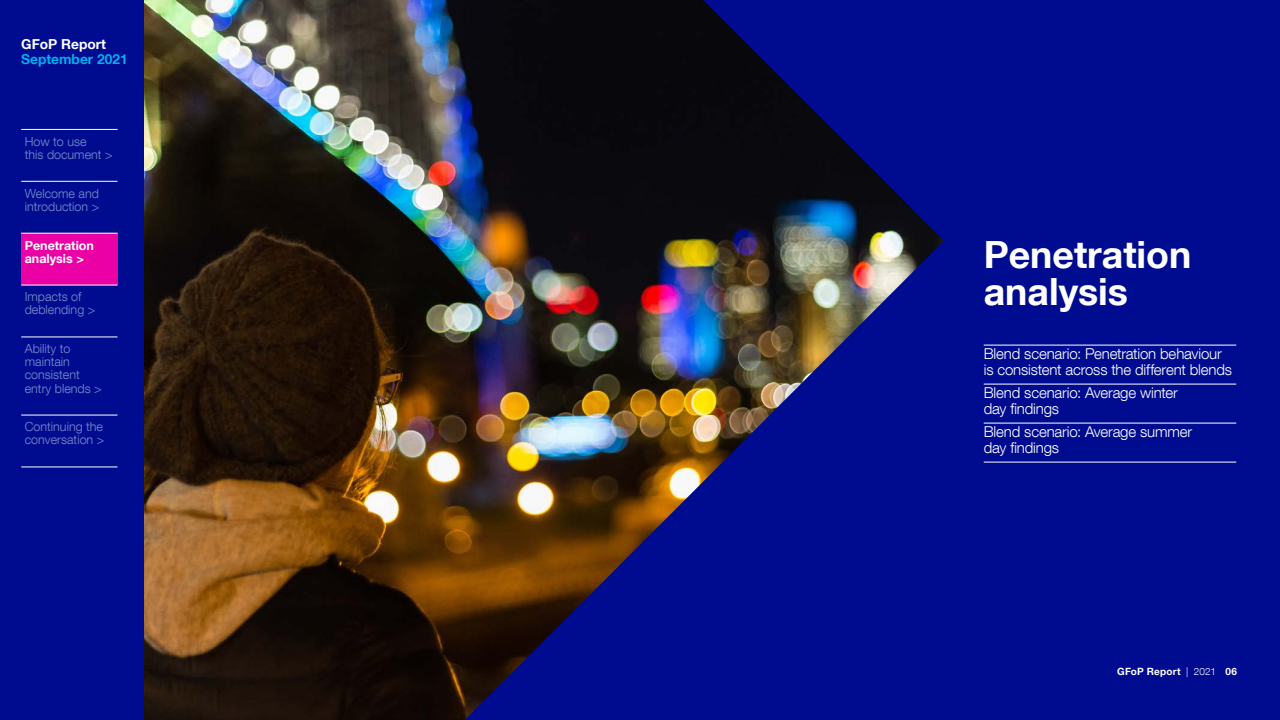
<style>
.page{position:relative;width:1280px;height:720px;background:#000c90}
.page>*{position:absolute;margin:0;border:0;box-sizing:border-box;transform-origin:0 0}
.t1{font:700 37.5px/37.5px "Helvetica Neue LT Com";color:#fff}
.t2{font:300 15px/15.8px "Helvetica Neue LT Com";letter-spacing:-.01em;color:#fff}
.t3{font:700 13.75px "Helvetica Neue LT Com";color:#03aef0}
.t4{font:700 13.75px "Helvetica Neue LT Com";color:#fff}
.t5{font:300 12.5px/13.1px "Helvetica Neue LT Com";color:#7c8bc9}
.t6{font:700 12.5px/13.1px "Helvetica Neue LT Com";color:#fff}
.t7{font:700 10px "Helvetica Neue LT Com";letter-spacing:.02em;color:#fff}
.s1{font-weight:300}
.s2{color:#000c90}
</style>
<div class="page">
<hr style="left:984px;top:345px;width:252px;height:1px;background:#fff">
<hr style="left:984px;top:384px;width:252px;height:1px;background:#fff">
<hr style="left:984px;top:423px;width:252px;height:1px;background:#fff">
<hr style="left:984px;top:462px;width:252px;height:1px;background:#fff">
<img style="left:144px;top:0;width:800px;height:720px">
<div style="left:21px;top:233px;width:97px;height:52px;background:#ea00a5"></div>
<hr style="left:21px;top:129px;width:97px;height:1px;background:#fff">
<hr style="left:21px;top:181px;width:97px;height:1px;background:#fff">
<hr style="left:21px;top:233px;width:97px;height:1px;background:#fff">
<hr style="left:21px;top:285px;width:97px;height:1px;background:#fff">
<hr style="left:21px;top:337px;width:97px;height:1px;background:#fff">
<hr style="left:21px;top:415px;width:97px;height:1px;background:#fff">
<hr style="left:21px;top:467px;width:97px;height:1px;background:#fff">
<p class="t4" style="left:21px;top:36px;width:86px">GFoP Report</p>
<p class="t3" style="left:21px;top:50px;width:108px">September 2021</p>
<p class="t5" style="left:25px;top:134px;width:89px">How to use<br>this document &gt;</p>
<p class="t5" style="left:25px;top:186px;width:76px">Welcome and introduction &gt;</p>
<p class="t6" style="left:25px;top:238px;width:71px">Penetration analysis &gt;</p>
<p class="t5" style="left:25px;top:290px;width:72px">Impacts of deblending &gt;</p>
<p class="t5" style="left:25px;top:342px;width:78px">Ability to maintain consistent entry blends &gt;</p>
<p class="t5" style="left:25px;top:420px;width:81px">Continuing the conversation &gt;</p>
<h1 class="t1" style="left:984px;top:234px;width:209px">Penetration analysis</h1>
<p class="t2" style="left:984px;top:346px;width:250px">Blend scenario: Penetration behaviour is consistent across the different blends</p>
<p class="t2" style="left:984px;top:385px;width:196px">Blend scenario: Average winter day findings</p>
<p class="t2" style="left:984px;top:424px;width:210px">Blend scenario: Average summer day findings</p>
<p class="t7" style="left:1117px;top:666px;width:121px">GFoP Report <span class="s1">| 2021</span> <span class="s2">06</span></p>
</div>
